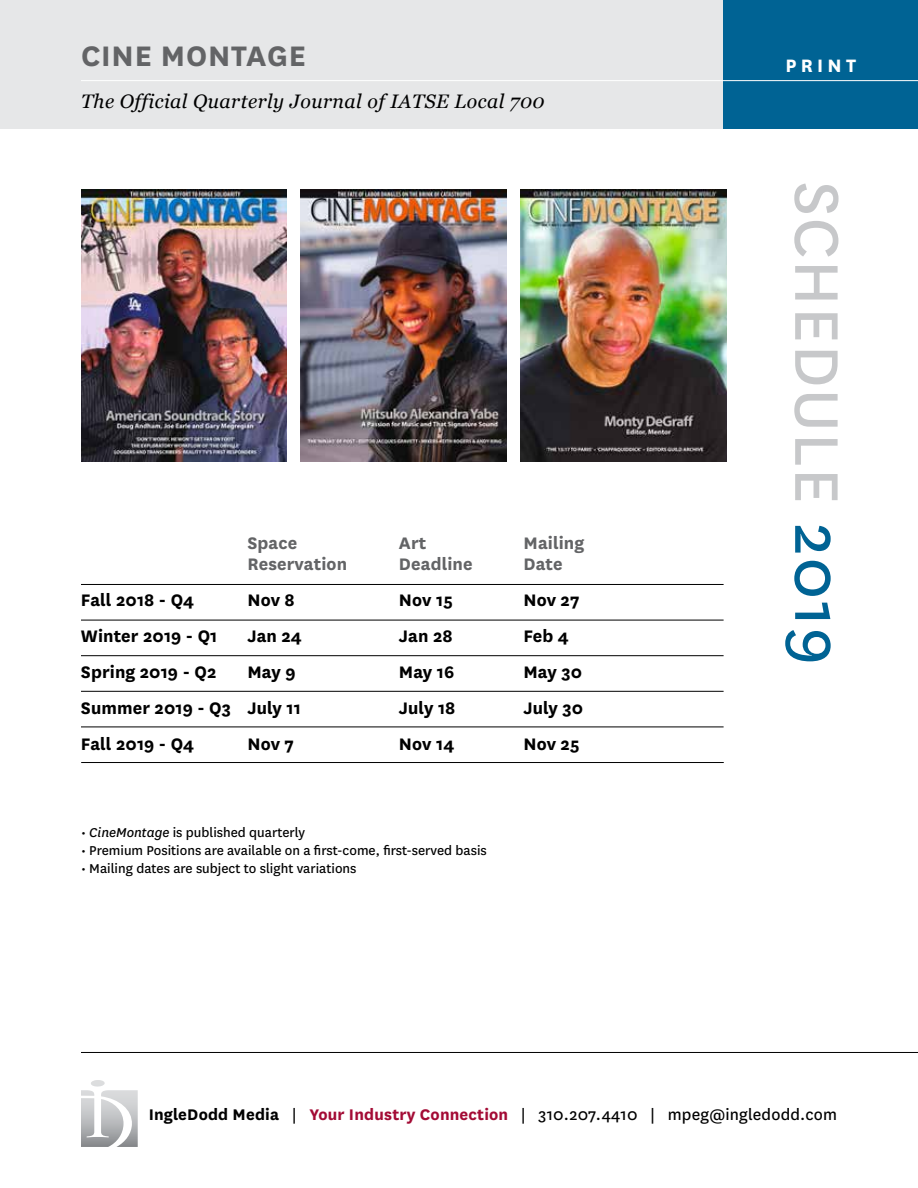
<style>
.page{position:relative;width:918px;height:1188px;background:#fff}
.page>*{position:absolute;margin:0;border:0;box-sizing:border-box;transform-origin:0 0}
.t1{font:72px "National";letter-spacing:.025em;color:#c7c8ca}
.t2{font:700 33px "National";letter-spacing:.025em;color:#636466}
.t3{font:700 21px "National";letter-spacing:.2em;color:#fff}
.t4{font:700 19.5px "National";letter-spacing:.005em;color:#000}
.t5{font:italic 19.5px "Georgia";letter-spacing:.025em;color:#000}
.t6{font:700 19.5px "National";letter-spacing:.005em;color:#636466}
.t7{font:18px "National";letter-spacing:.01em;color:#000}
.t8{font:15px "National";color:#000}
.s1{font-style:italic}
.s2{color:#006394}
.s3{font-weight:700}
.s4{font-weight:700;color:#a30b35}
</style>
<div class="page">
<img style="left:301px;top:189px;width:206px;height:272px">
<img style="left:520px;top:189px;width:206px;height:272px">
<div style="left:0;top:0;width:918px;height:129px;background:#e6e7e8"></div>
<div style="left:724px;top:0;width:194px;height:129px;background:#006394"></div>
<hr style="left:81px;top:80px;width:837px;height:1px;background:#fff">
<hr style="left:81px;top:1052px;width:837px;height:1px;background:#000">
<svg style="left:81px;top:1080px;width:57px;height:67px"></svg>
<hr style="left:81px;top:584px;width:643px;height:1px;background:#000">
<hr style="left:81px;top:620px;width:643px;height:1px;background:#000">
<hr style="left:81px;top:655px;width:643px;height:1px;background:#000">
<hr style="left:81px;top:691px;width:643px;height:1px;background:#000">
<hr style="left:81px;top:727px;width:643px;height:1px;background:#000">
<img style="left:81px;top:189px;width:206px;height:272px">
<hr style="left:81px;top:762px;width:643px;height:1px;background:#000">
<h2 class="t2" style="left:81px;top:33px;width:226px">CINE MONTAGE</h2>
<p class="t5" style="left:81px;top:87px;width:465px">The Official Quarterly Journal of IATSE Local 700</p>
<p class="t6" style="left:247px;top:529px;width:51px">Space</p>
<p class="t6" style="left:399px;top:529px;width:29px">Art</p>
<p class="t6" style="left:523px;top:529px;width:62px">Mailing</p>
<p class="t6" style="left:247px;top:550px;width:101px">Reservation</p>
<p class="t6" style="left:399px;top:550px;width:75px">Deadline</p>
<p class="t6" style="left:523px;top:550px;width:41px">Date</p>
<p class="t4" style="left:81px;top:586px;width:115px">Fall 2018 - Q4</p>
<p class="t4" style="left:247px;top:586px;width:49px">Nov 8</p>
<p class="t4" style="left:399px;top:586px;width:55px">Nov 15</p>
<p class="t4" style="left:523px;top:586px;width:58px">Nov 27</p>
<p class="t4" style="left:81px;top:622px;width:138px">Winter 2019 - Q1</p>
<p class="t4" style="left:247px;top:622px;width:56px">Jan 24</p>
<p class="t4" style="left:399px;top:622px;width:55px">Jan 28</p>
<p class="t4" style="left:523px;top:622px;width:47px">Feb 4</p>
<p class="t4" style="left:81px;top:658px;width:137px">Spring 2019 - Q2</p>
<p class="t4" style="left:247px;top:658px;width:50px">May 9</p>
<p class="t4" style="left:399px;top:658px;width:57px">May 16</p>
<p class="t4" style="left:523px;top:658px;width:60px">May 30</p>
<p class="t4" style="left:81px;top:694px;width:221px">Summer 2019 - Q3 July 11</p>
<p class="t4" style="left:399px;top:694px;width:58px">July 18</p>
<p class="t4" style="left:523px;top:694px;width:61px">July 30</p>
<p class="t4" style="left:81px;top:730px;width:115px">Fall 2019 - Q4</p>
<p class="t4" style="left:247px;top:730px;width:48px">Nov 7</p>
<p class="t4" style="left:399px;top:730px;width:57px">Nov 14</p>
<p class="t4" style="left:523px;top:730px;width:58px">Nov 25</p>
<p class="t8" style="left:81px;top:823px;width:226px">• <span class="s1">CineMontage</span> is published quarterly</p>
<p class="t8" style="left:81px;top:841px;width:407px">• Premium Positions are available on a first-come, first-served basis</p>
<p class="t8" style="left:81px;top:859px;width:277px">• Mailing dates are subject to slight variations</p>
<p class="t3" style="left:786px;top:51px;width:72px">PRINT</p>
<h1 class="t1" style="left:865px;top:182px;width:485px;rotate:90deg">SCHEDULE <span class="s2">2019</span></h1>
<p class="t7" style="left:149px;top:1103px;width:690px"><span class="s3">IngleDodd Media</span> | <span class="s4">Your Industry Connection</span> | 310.207.4410 | mpeg@ingledodd.com</p>
</div>
